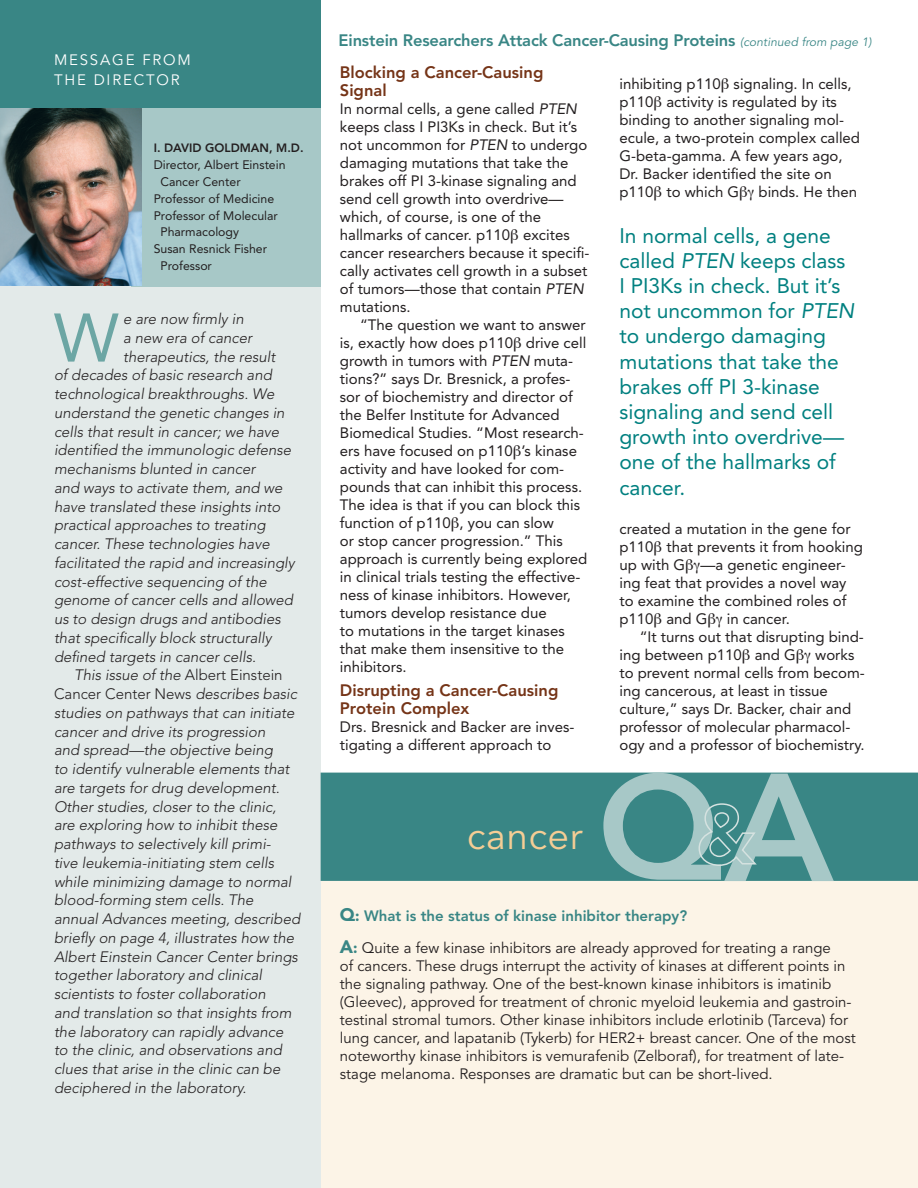
<style>
.page{position:relative;width:918px;height:1188px;background:#fff}
.page>*{position:absolute;margin:0;border:0;box-sizing:border-box;transform-origin:0 0}
.Faculty_Name{font:800 147.3px "Avenir";color:#a7c8c7}
.Director_message{font:67.95px "Avenir";color:#6ca6a4}
.t1{font:38.1px "Avenir";letter-spacing:.02em;color:#f5cd95}
.Body_-_9_5_Roman{font:21px/25.2px "Avenir";color:#008080}
.Body_-_9_5_Roman-2{font:800 16.5px/18px "Avenir";color:#753417}
.Quote_credit{font:800 16.5px "Avenir";letter-spacing:-.01em;color:#398685}
.Body_-_9_5_Roman-3{font:15px/18px "Avenir";color:#231f20}
.Director_message-2{font:italic 300 15px/18.8px "Avenir";color:#231f20}
.t2{font:15px/18px "Avenir";color:#231f20}
.t3{font:800 15px "Avenir";color:#398685}
.All-cap_Header{font:15px/19.5px "Avenir";letter-spacing:.12em;color:#fff}
.Body_-_9_5_Roman-4{font:12.3px/16.8px "Avenir";color:#231f20}
.Body_-_9_5_Roman-5{font:800 12px "Avenir";color:#231f20}
.s1{font-style:normal}
.s2{font-weight:400;font-style:italic;font-size:12px}
.s3{font-style:italic}
.s4{font-size:151.8px}
.s5{font-weight:900;font-size:18px}
.s6{font-weight:900}
.s7{font-weight:900;font-size:18px;color:#398685}
.s8{font-weight:900;color:#398685}
</style>
<div class="page">
<div style="left:321px;top:799px;width:597px;height:389px;background:#fcf4e7"></div>
<div style="left:0;top:285px;width:321px;height:903px;background:#e3eae9"></div>
<div style="left:0;top:0;width:321px;height:108px;background:#398685"></div>
<div style="left:131px;top:108px;width:190px;height:178px;background:#a7c8c7"></div>
<img style="left:0;top:108px;width:142px;height:178px">
<div style="left:321px;top:773px;width:597px;height:108px;background:#398685"></div>
<svg style="left:698px;top:803px;width:61px;height:64px;background:#4e9291"></svg>
<p class="All-cap_Header" style="left:54px;top:51px;width:138px">MESSAGE FROM<br>THE DIRECTOR</p>
<p class="Body_-_9_5_Roman-5" style="left:154px;top:141px;width:151px">I. DAVID GOLDMAN, M.D.</p>
<p class="Body_-_9_5_Roman-4" style="left:154px;top:157px;width:133px">Director, Albert Einstein</p>
<p class="Body_-_9_5_Roman-4" style="left:160px;top:173px;width:82px">Cancer Center</p>
<p class="Body_-_9_5_Roman-4" style="left:154px;top:190px;width:126px">Professor of Medicine<br>Professor of Molecular</p>
<p class="Body_-_9_5_Roman-4" style="left:160px;top:224px;width:80px">Pharmacology</p>
<p class="Body_-_9_5_Roman-4" style="left:154px;top:241px;width:115px">Susan Resnick Fisher</p>
<p class="Body_-_9_5_Roman-4" style="left:160px;top:257px;width:53px">Professor</p>
<p class="Director_message" style="left:54px;top:299px;width:67px">W</p>
<p class="Director_message-2" style="left:123px;top:310px;width:122px">e are now firmly in</p>
<p class="Director_message-2" style="left:123px;top:328px;width:130px">a new era of cancer</p>
<p class="Director_message-2" style="left:123px;top:347px;width:154px">therapeutics, the result</p>
<p class="Director_message-2" style="left:54px;top:366px;width:219px">of decades of basic research and</p>
<p class="Director_message-2" style="left:54px;top:385px;width:222px">technological breakthroughs. We</p>
<p class="Director_message-2" style="left:54px;top:403px;width:232px">understand the genetic changes in</p>
<p class="Director_message-2" style="left:54px;top:422px;width:227px">cells that result in cancer; we have</p>
<p class="Director_message-2" style="left:54px;top:441px;width:239px">identified the immunologic defense</p>
<p class="Director_message-2" style="left:54px;top:460px;width:203px">mechanisms blunted in cancer</p>
<p class="Director_message-2" style="left:54px;top:478px;width:230px">and ways to activate them, and we</p>
<p class="Director_message-2" style="left:54px;top:497px;width:228px">have translated these insights into</p>
<p class="Director_message-2" style="left:54px;top:516px;width:213px">practical approaches to treating</p>
<p class="Director_message-2" style="left:54px;top:535px;width:217px">cancer. These technologies have</p>
<p class="Director_message-2" style="left:54px;top:553px;width:242px">facilitated the rapid and increasingly</p>
<p class="Director_message-2" style="left:54px;top:572px;width:214px">cost-effective sequencing of the</p>
<p class="Director_message-2" style="left:54px;top:591px;width:241px">genome of cancer cells and allowed</p>
<p class="Director_message-2" style="left:54px;top:610px;width:228px">us to design drugs and antibodies</p>
<p class="Director_message-2" style="left:54px;top:628px;width:219px">that specifically block structurally</p>
<p class="Director_message-2" style="left:54px;top:647px;width:204px">defined targets in cancer cells.</p>
<p class="Director_message-2" style="left:54px;top:666px;width:248px;text-indent:20px">This issue of the <span class="s1">Albert Einstein Cancer Center News</span> describes basic studies on pathways that can initiate cancer and drive its progression<br>and spread—the objective being<br>to identify vulnerable elements that are targets for drug development.<br>Other studies, closer to the clinic, are exploring how to inhibit these pathways to selectively kill primi-<br>tive leukemia-initiating stem cells while minimizing damage to normal blood-forming stem cells. The annual Advances meeting, described briefly on page 4, illustrates how the Albert Einstein Cancer Center brings together laboratory and clinical scientists to foster collaboration<br>and translation so that insights from the laboratory can rapidly advance to the clinic, and observations and clues that arise in the clinic can be deciphered in the laboratory.</p>
<p class="Quote_credit" style="left:339px;top:30px;width:535px">Einstein Researchers Attack Cancer-Causing Proteins <span class="s2">(continued from page 1)</span></p>
<p class="Body_-_9_5_Roman-2" style="left:340px;top:63px;width:205px">Blocking a Cancer-Causing<br>Signal</p>
<p class="Body_-_9_5_Roman-3" style="left:340px;top:100px;width:251px">In normal cells, a gene called <span class="s3">PTEN </span>keeps class I PI3Ks in check. But it’s not uncommon for <span class="s3">PTEN</span> to undergo damaging mutations that take the brakes off PI 3-kinase signaling and send cell growth into overdrive— which, of course, is one of the hallmarks of cancer. p110 excites cancer researchers because it specifi&shy;cally activates cell growth in a subset of tumors—those that contain <span class="s3">PTEN </span>mutations.</p>
<p class="Body_-_9_5_Roman-3" style="left:340px;top:316px;width:249px;text-indent:20px">“The question we want to answer is, exactly how does p110 drive cell growth in tumors with <span class="s3">PTEN</span> muta&shy;tions?” says Dr. Bresnick, a profes&shy;sor of biochemistry and director of the Belfer Institute for Advanced Biomedical Studies. “Most research&shy;ers have focused on p110 ’s kinase activity and have looked for com&shy;pounds that can inhibit this process.<br>The idea is that if you can block this function of p110 , you can slow<br>or stop cancer progression.” This approach is currently being explored in clinical trials testing the effective&shy;ness of kinase inhibitors. However, tumors develop resistance due<br>to mutations in the target kinases that make them insensitive to the inhibitors.</p>
<p class="Body_-_9_5_Roman-2" style="left:340px;top:682px;width:220px">Disrupting a Cancer-Causing<br>Protein Complex</p>
<p class="Body_-_9_5_Roman-3" style="left:340px;top:718px;width:236px">Drs. Bresnick and Backer are inves&shy;tigating a different approach to</p>
<p class="Body_-_9_5_Roman-3" style="left:619px;top:74px;width:242px">inhibiting p110 signaling. In cells, p110 activity is regulated by its binding to another signaling mol&shy;ecule, a two-protein complex called<br>G-beta-gamma. A few years ago,<br>Dr. Backer identified the site on p110 to which G</p>
<p class="Body_-_9_5_Roman-3" style="left:759px;top:182px;width:100px">binds. He then</p>
<p class="Body_-_9_5_Roman" style="left:619px;top:223px;width:236px">In normal cells, a gene called <span class="s3">PTEN</span> keeps class<br>I PI3Ks in check. But it’s not uncommon for <span class="s3">PTEN </span>to undergo damaging mutations that take the brakes off PI 3-kinase signaling and send cell growth into overdrive— one of the hallmarks of cancer.</p>
<p class="Body_-_9_5_Roman-3" style="left:619px;top:520px;width:245px">created a mutation in the gene for p110 that prevents it from hooking up with G —a genetic engineer&shy;ing feat that provides a novel way to examine the combined roles of p110 and G</p>
<p class="Body_-_9_5_Roman-3" style="left:727px;top:610px;width:65px">in cancer.</p>
<p class="Body_-_9_5_Roman-3" style="left:619px;top:628px;width:246px;text-indent:20px">“It turns out that disrupting bind&shy;ing between p110 and G</p>
<p class="Body_-_9_5_Roman-3" style="left:619px;top:646px;width:247px;text-indent:196px">works to prevent normal cells from becom&shy;ing cancerous, at least in tissue culture,” says Dr. Backer, chair and professor of molecular pharmacol&shy;ogy and a professor of biochemistry.</p>
<p class="t1" style="left:467px;top:814px;width:117px">cancer</p>
<p class="Faculty_Name" style="left:597px;top:741px;width:238px">Q<span class="s4">A</span></p>
<p class="t3" style="left:340px;top:907px;width:349px"><span class="s5">Q</span><span class="s6">:</span> What is the status of kinase inhibitor therapy?</p>
<p class="t2" style="left:340px;top:939px;width:517px"><span class="s7">A</span><span class="s8">:</span> Quite a few kinase inhibitors are already approved for treating a range<br>of cancers. These drugs interrupt the activity of kinases at different points in the signaling pathway. One of the best-known kinase inhibitors is imatinib (Gleevec), approved for treatment of chronic myeloid leukemia and gastroin&shy;testinal stromal tumors. Other kinase inhibitors include erlotinib (Tarceva) for lung cancer, and lapatanib (Tykerb) for HER2+ breast cancer. One of the most noteworthy kinase inhibitors is vemurafenib (Zelboraf), for treatment of late&shy;stage melanoma. Responses are dramatic but can be short-lived.</p>
</div>
